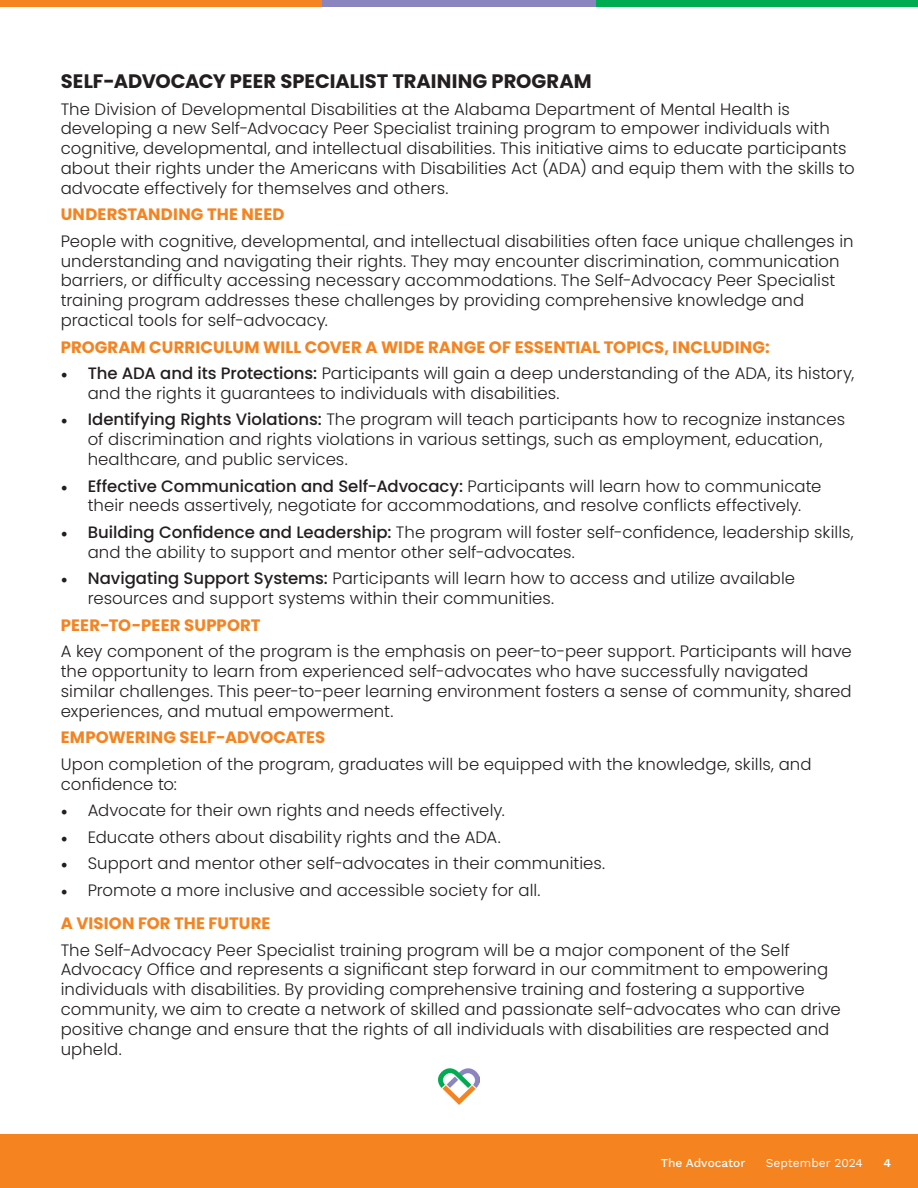
<style>
.page{position:relative;width:918px;height:1188px;background:#fff}
.page>*{position:absolute;margin:0;border:0;box-sizing:border-box;transform-origin:0 0}
.t1{font:700 19.5px "Poppins";letter-spacing:-.005em;color:#231f20}
.t2{font:300 16.5px/19.8px "Poppins";letter-spacing:.005em;color:#231f20}
.t3{font:700 16.5px "Poppins";letter-spacing:.01em;color:#f58320}
.t4{font:12px "Work Sans";color:#fff}
.s1{font-family:"Minion Pro";font-weight:400;font-size:18px}
.s2{font-weight:500}
</style>
<div class="page">
<div style="left:0;top:1134px;width:918px;height:54px;background:#f58320"></div>
<div style="left:596px;top:0;width:322px;height:7px;background:#00ab52"></div>
<div style="left:322px;top:0;width:274px;height:7px;background:#8b85bf"></div>
<div style="left:0;top:0;width:322px;height:7px;background:#f58320"></div>
<img style="left:439px;top:1068px;width:40px;height:37px">
<p class="t1" style="left:61px;top:70px;width:532px">SELF-ADVOCACY PEER SPECIALIST TRAINING PROGRAM</p>
<p class="t2" style="left:61px;top:99px;width:795px">The Division of Developmental Disabilities at the Alabama Department of Mental Health is developing a new Self-Advocacy Peer Specialist training program to empower individuals with cognitive, developmental, and intellectual disabilities. This initiative aims to educate participants about their rights under the Americans with Disabilities Act (ADA) and equip them with the skills to advocate effectively for themselves and others.</p>
<p class="t3" style="left:61px;top:205px;width:225px">UNDERSTANDING THE NEED</p>
<p class="t2" style="left:61px;top:231px;width:795px">People with cognitive, developmental, and intellectual disabilities often face unique challenges in understanding and navigating their rights. They may encounter discrimination, communication barriers, or difficulty accessing necessary accommodations. The Self-Advocacy Peer Specialist training program addresses these challenges by providing comprehensive knowledge and practical tools for self-advocacy.</p>
<p class="t3" style="left:61px;top:337px;width:711px">PROGRAM CURRICULUM WILL COVER A WIDE RANGE OF ESSENTIAL TOPICS, INCLUDING:</p>
<p class="t2" style="left:88px;top:364px;width:768px;text-indent:-27px"><span class="s1">•</span> <span class="s2">The ADA and its Protections:</span> Participants will gain a deep understanding of the ADA, its history, and the rights it guarantees to individuals with disabilities.</p>
<p class="t2" style="left:88px;top:410px;width:759px;text-indent:-27px"><span class="s1">•</span> <span class="s2">Identifying Rights Violations:</span> The program will teach participants how to recognize instances of discrimination and rights violations in various settings, such as employment, education, healthcare, and public services.</p>
<p class="t2" style="left:61px;top:476px;width:762px;text-align:center"><span class="s1">•</span> <span class="s2">Effective Communication and Self-Advocacy:</span> Participants will learn how to communicate their needs assertively, negotiate for accommodations, and resolve conflicts effectively.</p>
<p class="t2" style="left:88px;top:522px;width:768px;text-indent:-27px"><span class="s1">•</span> <span class="s2">Building Confidence and Leadership:</span> The program will foster self-confidence, leadership skills, and the ability to support and mentor other self-advocates.</p>
<p class="t2" style="left:88px;top:569px;width:709px;text-indent:-27px"><span class="s1">•</span> <span class="s2">Navigating Support Systems:</span> Participants will learn how to access and utilize available resources and support systems within their communities.</p>
<p class="t3" style="left:61px;top:615px;width:201px">PEER-TO-PEER SUPPORT</p>
<p class="t2" style="left:61px;top:642px;width:793px">A key component of the program is the emphasis on peer-to-peer support. Participants will have the opportunity to learn from experienced self-advocates who have successfully navigated similar challenges. This peer-to-peer learning environment fosters a sense of community, shared experiences, and mutual empowerment.</p>
<p class="t3" style="left:61px;top:728px;width:266px">EMPOWERING SELF-ADVOCATES</p>
<p class="t2" style="left:61px;top:754px;width:752px">Upon completion of the program, graduates will be equipped with the knowledge, skills, and confidence to:</p>
<p class="t2" style="left:61px;top:800px;width:446px"><span class="s1">•</span> Advocate for their own rights and needs effectively.</p>
<p class="t2" style="left:61px;top:827px;width:442px"><span class="s1">•</span> Educate others about disability rights and the ADA.</p>
<p class="t2" style="left:61px;top:854px;width:546px"><span class="s1">•</span> Support and mentor other self-advocates in their communities.</p>
<p class="t2" style="left:61px;top:880px;width:481px"><span class="s1">•</span> Promote a more inclusive and accessible society for all.</p>
<p class="t3" style="left:61px;top:914px;width:211px">A VISION FOR THE FUTURE</p>
<p class="t2" style="left:61px;top:940px;width:782px">The Self-Advocacy Peer Specialist training program will be a major component of the Self Advocacy Office and represents a significant step forward in our commitment to empowering individuals with disabilities. By providing comprehensive training and fostering a supportive community, we aim to create a network of skilled and passionate self-advocates who can drive positive change and ensure that the rights of all individuals with disabilities are respected and upheld.</p>
<p class="t4" style="left:661px;top:1153px;width:86px">The Advocator</p>
<p class="t4" style="left:766px;top:1153px;width:99px">September 2024</p>
<p class="t4" style="left:883px;top:1153px;width:9px">4</p>
</div>
